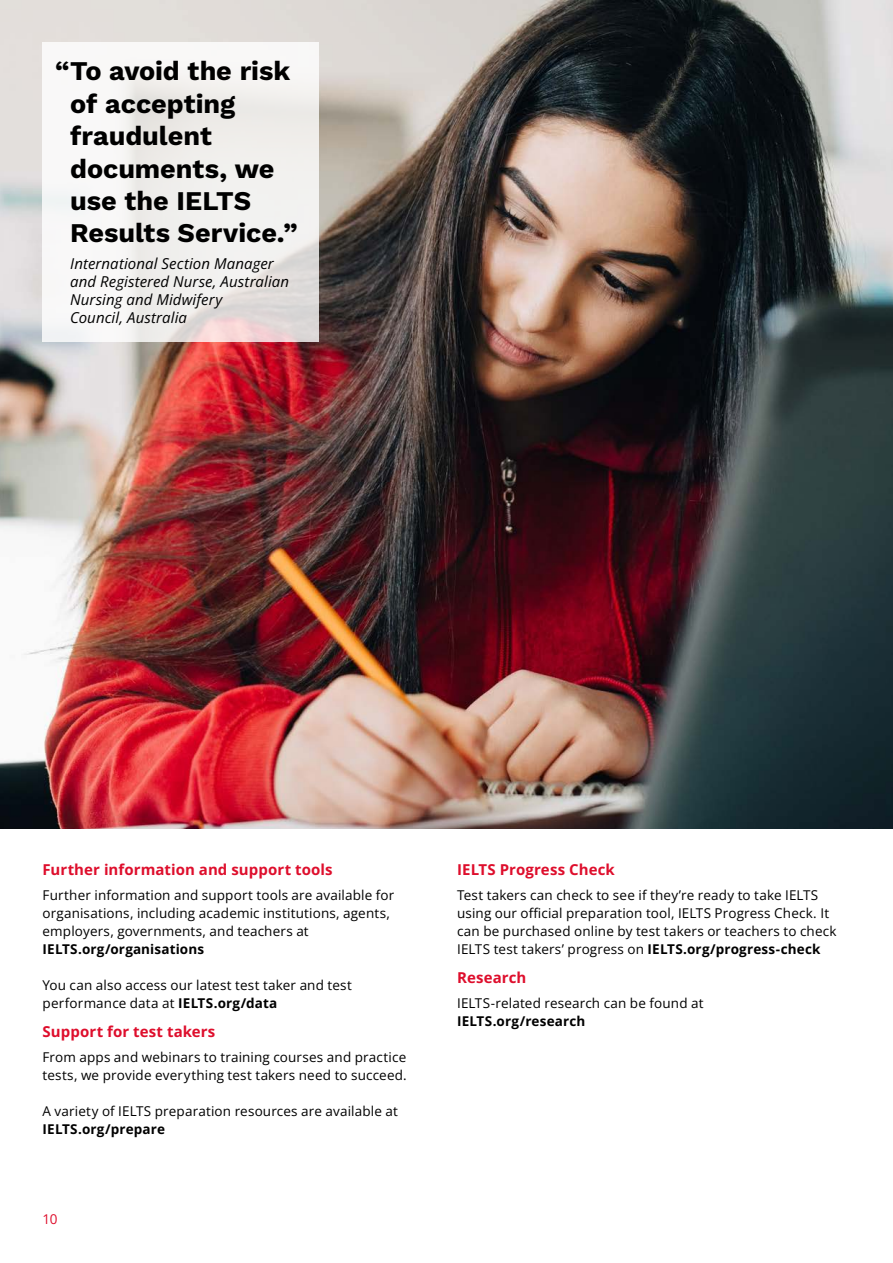
<style>
.page{position:relative;width:893px;height:1263px;background:#fff}
.page>*{position:absolute;margin:0;border:0;box-sizing:border-box;transform-origin:0 0}
.Image_quote{font:27px/32.4px "Work Sans";color:#000}
.Image_citation{font:italic 15px/18px "Open Sans";letter-spacing:.005em;color:#000}
.Subhead_E{font:700 15px "Open Sans";letter-spacing:.005em;color:#de0e2c}
.Body_text{font:13.5px/18px "Open Sans";letter-spacing:.01em;color:#000}
.t1{font:13.5px "Open Sans";color:#de0e2c}
.s1{font-weight:700}
</style>
<div class="page">
<img style="left:0;top:0;width:893px;height:828px">
<svg style="left:43px;top:43px;width:276px;height:299px;fill:#f2f1ef"></svg>
<p class="Image_quote" style="left:70px;top:54px;width:229px;text-indent:-15px">“To avoid the risk of accepting fraudulent documents, we use the IELTS<br>Results Service.”</p>
<p class="Image_citation" style="left:70px;top:254px;width:221px">International Section Manager and Registered Nurse, Australian<br>Nursing and Midwifery<br>Council, Australia</p>
<p class="Subhead_E" style="left:43px;top:859px;width:292px">Further information and support tools</p>
<p class="Body_text" style="left:43px;top:886px;width:353px">Further information and support tools are available for organisations, including academic institutions, agents, employers, governments, and teachers at <span class="s1">IELTS.org/organisations</span></p>
<p class="Body_text" style="left:43px;top:976px;width:311px">You can also access our latest test taker and test performance data at <span class="s1">IELTS.org/data</span></p>
<p class="Subhead_E" style="left:43px;top:1021px;width:174px">Support for test takers</p>
<p class="Body_text" style="left:43px;top:1048px;width:366px">From apps and webinars to training courses and practice tests, we provide everything test takers need to succeed.</p>
<p class="Body_text" style="left:43px;top:1102px;width:357px">A variety of IELTS preparation resources are available at<br><span class="s1">IELTS.org/prepare</span></p>
<p class="t1" style="left:43px;top:1210px;width:16px">10</p>
<p class="Subhead_E" style="left:457px;top:859px;width:159px">IELTS Progress Check</p>
<p class="Body_text" style="left:457px;top:886px;width:381px">Test takers can check to see if they’re ready to take IELTS using our official preparation tool, IELTS Progress Check. It can be purchased online by test takers or teachers to check IELTS test takers’ progress on <span class="s1">IELTS.org/progress-check</span></p>
<p class="Subhead_E" style="left:457px;top:967px;width:71px">Research</p>
<p class="Body_text" style="left:457px;top:994px;width:248px">IELTS-related research can be found at<br><span class="s1">IELTS.org/research</span></p>
</div>
